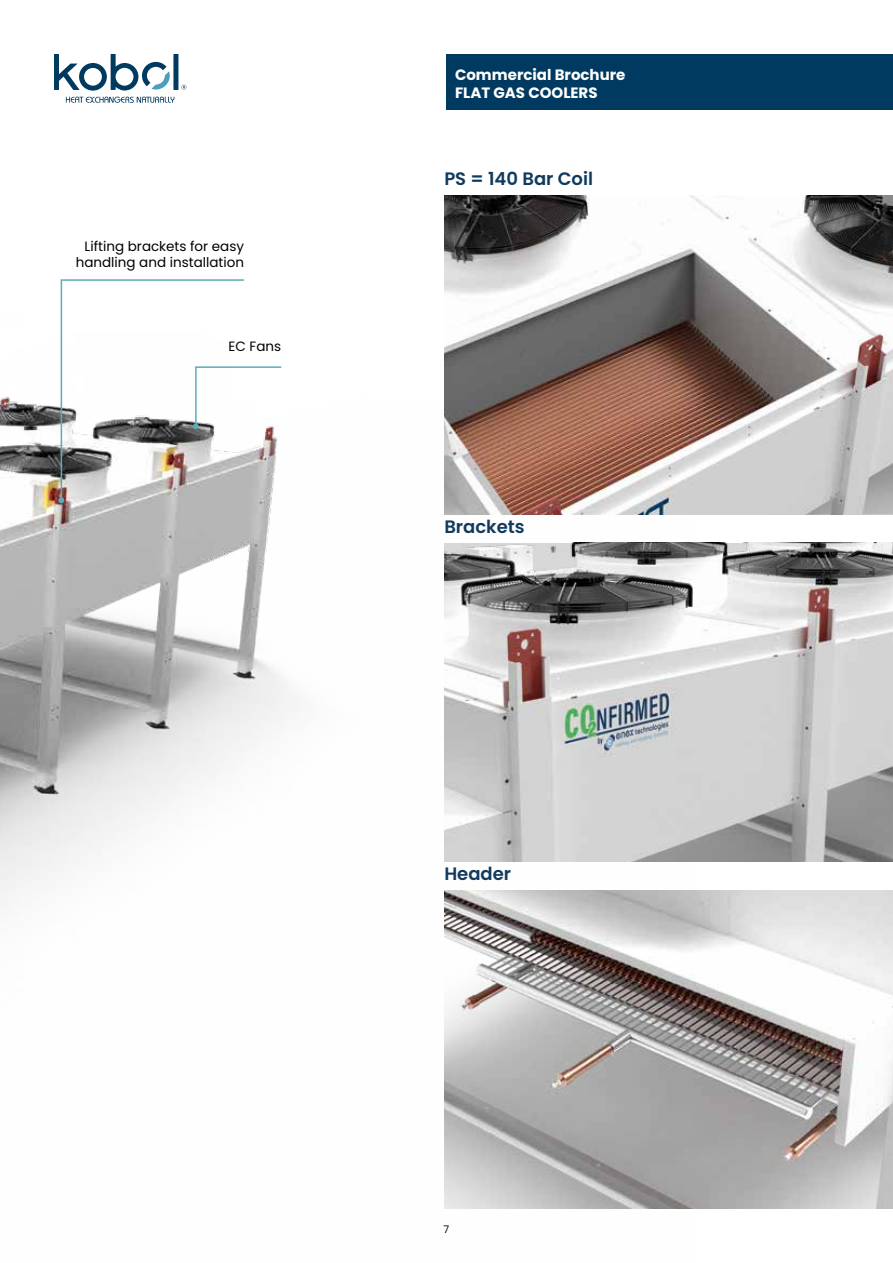
<style>
.page{position:relative;width:893px;height:1263px;background:#fff}
.page>*{position:absolute;margin:0;border:0;box-sizing:border-box;transform-origin:0 0}
.t1{font:600 18px "Poppins";color:#103a5e}
.t2{font:700 15px/18px "Poppins";color:#fff}
.t3{font:13.5px/16.2px "Poppins";color:#000;text-align:right}
.t4{font:10.5px "Poppins";color:#000}
</style>
<div class="page">
<hr style="left:0;top:54px;width:1px;height:55px;background:#013a60">
<div style="left:446px;top:54px;width:447px;height:55px;background:#013a60"></div>
<img style="left:0;top:81px;width:693px;height:820px">
<svg style="left:58px;top:279px;width:225px;height:224px"></svg>
<img style="left:444px;top:890px;width:449px;height:319px">
<img style="left:444px;top:195px;width:449px;height:319px">
<img style="left:444px;top:542px;width:449px;height:319px">
<svg style="left:54px;top:54px;width:132px;height:37px"></svg>
<svg style="left:66px;top:97px;width:108px;height:6px"></svg>
<p class="t3" style="left:76px;top:238px;width:170px">Lifting brackets for easy handling and installation</p>
<p class="t3" style="left:229px;top:338px;width:54px">EC Fans</p>
<p class="t2" style="left:455px;top:66px;width:172px">Commercial Brochure<br>FLAT GAS COOLERS</p>
<h1 class="t1" style="left:444px;top:169px;width:150px">PS = 140 Bar Coil</h1>
<h1 class="t1" style="left:444px;top:516px;width:82px">Brackets</h1>
<h1 class="t1" style="left:444px;top:864px;width:68px">Header</h1>
<p class="t4" style="left:444px;top:1223px;width:7px">7</p>
</div>
